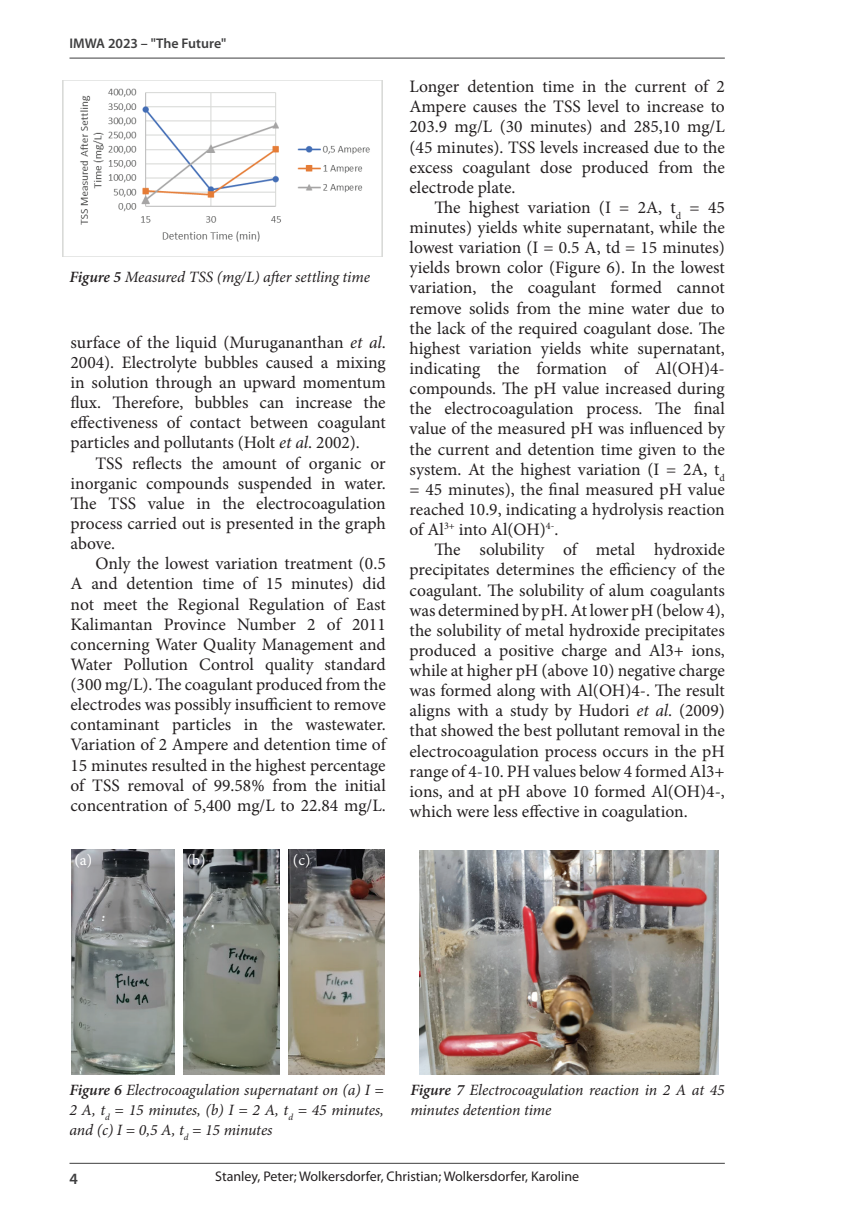
<style>
.page{position:relative;width:844px;height:1216px;background:#fff}
.page>*{position:absolute;margin:0;border:0;box-sizing:border-box;transform-origin:0 0}
.t1{font:17.5px/20.1px "Minion Pro";color:#231f20;text-align:justify}
.t2{font:italic 15.75px/20.1px "Minion Pro";letter-spacing:-.01em;color:#231f20;text-align:justify}
.t3{font:15.75px "Minion Pro";color:#fff}
.t4{font:600 15.75px "Myriad Pro";color:#3e3e3f}
.t5{font:14px "Myriad Pro";color:#231f20}
.t6{font:600 14px "Myriad Pro";color:#3e3e3f}
.s1{font-weight:600}
.s2{font-style:italic}
</style>
<div class="page">
<hr style="left:69px;top:58px;width:655px;height:1px;background:#3e3e3f">
<hr style="left:69px;top:1162px;width:655px;height:1px;background:#3e3e3f">
<img style="left:62px;top:80px;width:320px;height:177px">
<img style="left:72px;top:850px;width:102px;height:224px">
<img style="left:183px;top:850px;width:96px;height:224px">
<img style="left:288px;top:850px;width:96px;height:224px">
<img style="left:419px;top:850px;width:299px;height:224px">
<p class="t6" style="left:69px;top:34px;width:158px">IMWA 2023 – "The Future"</p>
<p class="t2" style="left:69px;top:268px;width:302px"><span class="s1">Figure 5</span> Measured TSS (mg/L) after settling time</p>
<p class="t1" style="left:70px;top:332px;width:317px">surface of the liquid (Murugananthan <span class="s2">et al</span>.<br>2004). Electrolyte bubbles caused a mixing in solution through an upward momentum flux. Therefore, bubbles can increase the effectiveness of contact between coagulant particles and pollutants (Holt <span class="s2">et al</span>. 2002).</p>
<p class="t1" style="left:70px;top:453px;width:317px;text-indent:25px">TSS reflects the amount of organic or inorganic compounds suspended in water.<br>The TSS value in the electrocoagulation process carried out is presented in the graph above.</p>
<p class="t1" style="left:70px;top:553px;width:317px;text-indent:25px">Only the lowest variation treatment (0.5<br>A and detention time of 15 minutes) did not meet the Regional Regulation of East Kalimantan Province Number 2 of 2011 concerning Water Quality Management and Water Pollution Control quality standard (300 mg/L). The coagulant produced from the electrodes was possibly insufficient to remove contaminant particles in the wastewater.<br>Variation of 2 Ampere and detention time of 15 minutes resulted in the highest percentage of TSS removal of 99.58% from the initial concentration of 5,400 mg/L to 22.84 mg/L.</p>
<p class="t3" style="left:74px;top:849px;width:19px">(a)</p>
<p class="t3" style="left:187px;top:849px;width:20px">(b)</p>
<p class="t3" style="left:293px;top:849px;width:19px">(c)</p>
<p class="t1" style="left:409px;top:77px;width:317px">Longer detention time in the current of 2<br>Ampere causes the TSS level to increase to 203.9 mg/L (30 minutes) and 285,10 mg/L (45 minutes). TSS levels increased due to the excess coagulant dose produced from the electrode plate.</p>
<p class="t1" style="left:409px;top:197px;width:317px;text-indent:25px">The highest variation (I = 2A, t<sub>d</sub> = 45 minutes) yields white supernatant, while the lowest variation (I = 0.5 A, td = 15 minutes) yields brown color (Figure 6). In the lowest variation, the coagulant formed cannot remove solids from the mine water due to the lack of the required coagulant dose. The highest variation yields white supernatant, indicating the formation of Al(OH)4- compounds. The pH value increased during the electrocoagulation process. The final value of the measured pH was influenced by the current and detention time given to the system. At the highest variation (I = 2A, t<sub>d </sub>= 45 minutes), the final measured pH value reached 10.9, indicating a hydrolysis reaction of Al<sup>3+</sup> into Al(OH)<sup>4-</sup>.</p>
<p class="t1" style="left:409px;top:539px;width:317px;text-indent:25px">The solubility of metal hydroxide precipitates determines the efficiency of the coagulant. The solubility of alum coagulants was determined by pH. At lower pH (below 4), the solubility of metal hydroxide precipitates produced a positive charge and Al3+ ions, while at higher pH (above 10) negative charge was formed along with Al(OH)4-. The result aligns with a study by Hudori <span class="s2">et al</span>. (2009) that showed the best pollutant removal in the electrocoagulation process occurs in the pH range of 4-10. PH values below 4 formed Al3+ ions, and at pH above 10 formed Al(OH)4-, which were less effective in coagulation.</p>
<p class="t2" style="left:69px;top:1080px;width:316px"><span class="s1">Figure 6</span> Electrocoagulation supernatant on (a) I = 2 A, t<sub>d</sub> = 15 minutes, (b) I = 2 A, t<sub>d</sub> = 45 minutes, and (c) I = 0,5 A, t<sub>d</sub> = 15 minutes</p>
<p class="t2" style="left:410px;top:1080px;width:316px"><span class="s1">Figure 7</span> Electrocoagulation reaction in 2 A at 45 minutes detention time</p>
<p class="t4" style="left:69px;top:1168px;width:10px">4</p>
<p class="t5" style="left:215px;top:1167px;width:365px">Stanley, Peter; Wolkersdorfer, Christian; Wolkersdorfer, Karoline</p>
</div>
